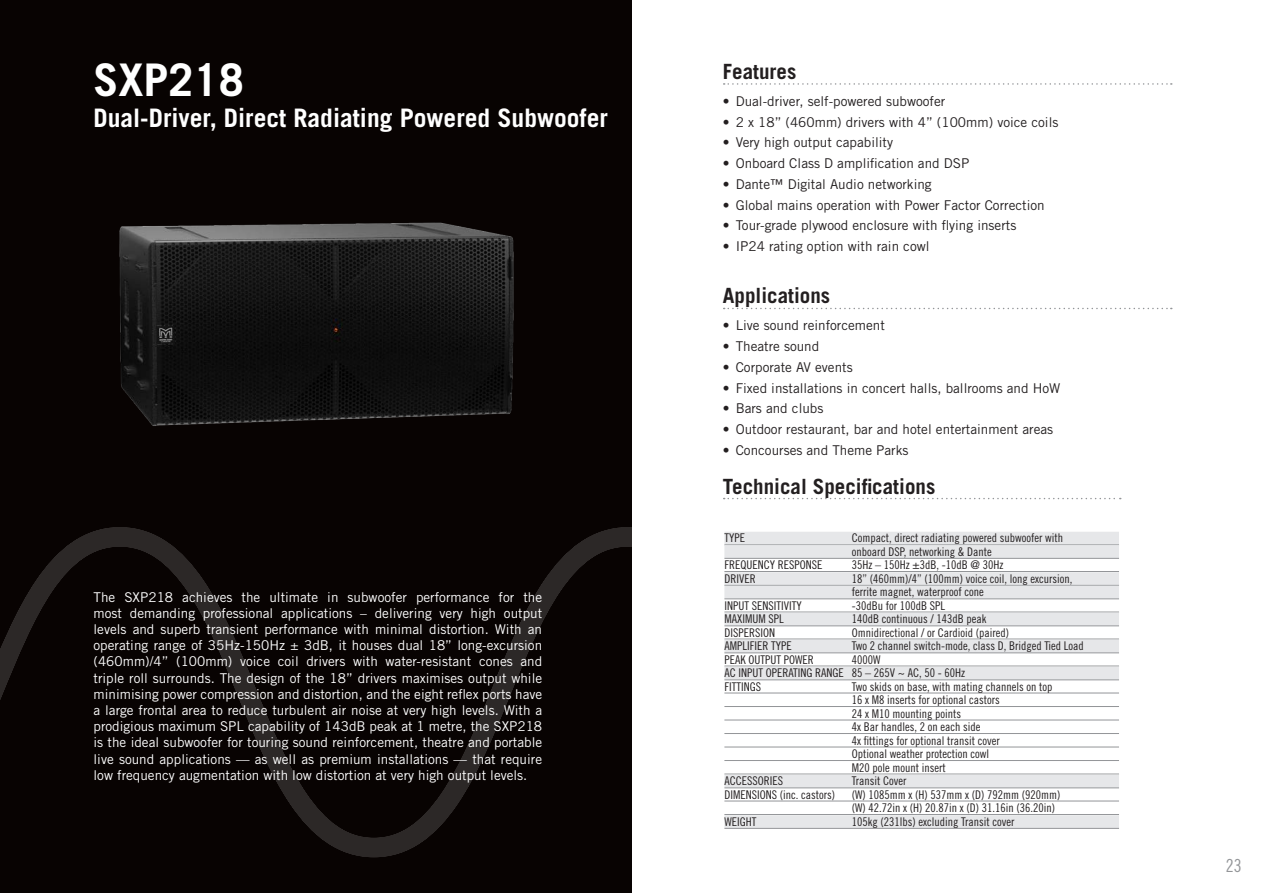
<style>
.page{position:relative;width:1263px;height:893px;background:#fff}
.page>*{position:absolute;margin:0;border:0;box-sizing:border-box;transform-origin:0 0}
.t1{font:700 45px "Trade Gothic LT Std";color:#fff}
.t2{font:700 25.5px "Trade Gothic LT Std";color:#fff}
.t3{font:700 21px "Trade Gothic LT Std";color:#231f20}
.t4{font:18px "Trade Gothic LT Std Cn 18";color:#939598}
.t5{font:13.5px/16.2px "Trade Gothic LT Std";color:#fff;text-align:justify}
.t6{font:13.5px "Trade Gothic LT Std";color:#231f20}
.t7{font:12px/13.5px "Trade Gothic LT Std Cn 18";color:#231f20}
</style>
<div class="page">
<div style="left:0;top:0;width:631px;height:893px;background:#080302"></div>
<svg style="left:0;top:527px;width:631px;height:330px"></svg>
<svg style="left:724px;top:83px;width:448px;height:2px"></svg>
<svg style="left:724px;top:308px;width:448px;height:1px"></svg>
<img style="left:119px;top:222px;width:395px;height:204px">
<svg style="left:724px;top:498px;width:397px;height:1px"></svg>
<div style="left:724px;top:532px;width:395px;height:12px;background:#e6e7e9"></div>
<hr style="left:724px;top:544px;width:395px;height:1px;background:#939598">
<div style="left:724px;top:545px;width:395px;height:13px;background:#e6e7e9"></div>
<hr style="left:724px;top:558px;width:395px;height:1px;background:#939598">
<hr style="left:724px;top:571px;width:395px;height:1px;background:#939598">
<div style="left:724px;top:572px;width:395px;height:13px;background:#e6e7e9"></div>
<hr style="left:724px;top:585px;width:395px;height:1px;background:#939598">
<div style="left:724px;top:586px;width:395px;height:12px;background:#e6e7e9"></div>
<hr style="left:724px;top:598px;width:395px;height:1px;background:#939598">
<hr style="left:724px;top:612px;width:395px;height:1px;background:#939598">
<div style="left:724px;top:613px;width:395px;height:12px;background:#e6e7e9"></div>
<hr style="left:724px;top:625px;width:395px;height:1px;background:#939598">
<hr style="left:724px;top:639px;width:395px;height:1px;background:#939598">
<div style="left:724px;top:640px;width:395px;height:12px;background:#e6e7e9"></div>
<hr style="left:724px;top:652px;width:395px;height:1px;background:#939598">
<hr style="left:724px;top:666px;width:395px;height:1px;background:#939598">
<div style="left:724px;top:667px;width:395px;height:12px;background:#e6e7e9"></div>
<hr style="left:724px;top:679px;width:395px;height:1px;background:#939598">
<hr style="left:724px;top:693px;width:395px;height:1px;background:#939598">
<hr style="left:724px;top:706px;width:395px;height:1px;background:#939598">
<hr style="left:724px;top:720px;width:395px;height:1px;background:#939598">
<hr style="left:724px;top:733px;width:395px;height:1px;background:#939598">
<hr style="left:724px;top:747px;width:395px;height:1px;background:#939598">
<hr style="left:724px;top:760px;width:395px;height:1px;background:#939598">
<hr style="left:724px;top:774px;width:395px;height:1px;background:#939598">
<div style="left:724px;top:775px;width:395px;height:12px;background:#e6e7e9"></div>
<hr style="left:724px;top:787px;width:395px;height:1px;background:#939598">
<hr style="left:724px;top:801px;width:395px;height:1px;background:#939598">
<hr style="left:724px;top:814px;width:395px;height:1px;background:#939598">
<div style="left:724px;top:815px;width:395px;height:13px;background:#e6e7e9"></div>
<hr style="left:724px;top:828px;width:395px;height:1px;background:#939598">
<h1 class="t1" style="left:94px;top:53px;width:152px">SXP218</h1>
<h2 class="t2" style="left:94px;top:102px;width:516px">Dual-Driver, Direct Radiating Powered Subwoofer</h2>
<p class="t5" style="left:94px;top:588px;width:450px">The SXP218 achieves the ultimate in subwoofer performance for the most demanding professional applications – delivering very high output levels and superb transient performance with minimal distortion. With an operating range of 35Hz-150Hz ± 3dB, it houses dual 18” long-excursion (460mm)/4” (100mm) voice coil drivers with water-resistant cones and triple roll surrounds. The design of the 18” drivers maximises output while minimising power compression and distortion, and the eight reflex ports have a large frontal area to reduce turbulent air noise at very high levels. With a prodigious maximum SPL capability of 143dB peak at 1 metre, the SXP218 is the ideal subwoofer for touring sound reinforcement, theatre and portable live sound applications — as well as premium installations — that require low frequency augmentation with low distortion at very high output levels.</p>
<h3 class="t3" style="left:723px;top:59px;width:75px">Features</h3>
<p class="t6" style="left:723px;top:93px;width:224px">• Dual-driver, self-powered subwoofer</p>
<p class="t6" style="left:723px;top:114px;width:337px">• 2 x 18” (460mm) drivers with 4” (100mm) voice coils</p>
<p class="t6" style="left:723px;top:134px;width:172px">• Very high output capability</p>
<p class="t6" style="left:723px;top:155px;width:248px">• Onboard Class D amplification and DSP</p>
<p class="t6" style="left:723px;top:176px;width:210px">• Dante™ Digital Audio networking</p>
<p class="t6" style="left:723px;top:197px;width:323px">• Global mains operation with Power Factor Correction</p>
<p class="t6" style="left:723px;top:217px;width:295px">• Tour-grade plywood enclosure with flying inserts</p>
<p class="t6" style="left:723px;top:238px;width:208px">• IP24 rating option with rain cowl</p>
<h3 class="t3" style="left:723px;top:283px;width:109px">Applications</h3>
<p class="t6" style="left:723px;top:317px;width:163px">• Live sound reinforcement</p>
<p class="t6" style="left:723px;top:338px;width:98px">• Theatre sound</p>
<p class="t6" style="left:723px;top:359px;width:131px">• Corporate AV events</p>
<p class="t6" style="left:723px;top:380px;width:339px">• Fixed installations in concert halls, ballrooms and HoW</p>
<p class="t6" style="left:723px;top:400px;width:102px">• Bars and clubs</p>
<p class="t6" style="left:723px;top:421px;width:332px">• Outdoor restaurant, bar and hotel entertainment areas</p>
<p class="t6" style="left:723px;top:442px;width:187px">• Concourses and Theme Parks</p>
<h3 class="t3" style="left:723px;top:473px;width:214px">Technical Specifications</h3>
<p class="t7" style="left:724px;top:531px;width:22px">TYPE</p>
<p class="t7" style="left:852px;top:531px;width:213px">Compact, direct radiating powered subwoofer with onboard DSP, networking &amp; Dante</p>
<p class="t7" style="left:724px;top:558px;width:99px">FREQUENCY RESPONSE</p>
<p class="t7" style="left:852px;top:558px;width:153px">35Hz – 150Hz ±3dB, -10dB @ 30Hz</p>
<p class="t7" style="left:724px;top:572px;width:33px">DRIVER</p>
<p class="t7" style="left:852px;top:572px;width:222px">18” (460mm)/4” (100mm) voice coil, long excursion, ferrite magnet, waterproof cone</p>
<p class="t7" style="left:724px;top:599px;width:79px">INPUT SENSITIVITY</p>
<p class="t7" style="left:852px;top:599px;width:95px">-30dBu for 100dB SPL</p>
<p class="t7" style="left:724px;top:612px;width:61px">MAXIMUM SPL</p>
<p class="t7" style="left:852px;top:612px;width:136px">140dB continuous / 143dB peak</p>
<p class="t7" style="left:724px;top:626px;width:52px">DISPERSION</p>
<p class="t7" style="left:852px;top:626px;width:159px">Omnidirectional / or Cardioid (paired)</p>
<p class="t7" style="left:724px;top:639px;width:69px">AMPLIFIER TYPE</p>
<p class="t7" style="left:852px;top:639px;width:233px">Two 2 channel switch-mode, class D, Bridged Tied Load</p>
<p class="t7" style="left:724px;top:653px;width:91px">PEAK OUTPUT POWER</p>
<p class="t7" style="left:724px;top:653px;width:242px;text-indent:128px">4000W<br>AC INPUT OPERATING RANGE 85 – 265V ~ AC, 50 - 60Hz<br>FITTINGS</p>
<p class="t7" style="left:852px;top:680px;width:202px">Two skids on base, with mating channels on top<br>16 x M8 inserts for optional castors<br>24 x M10 mounting points<br>4x Bar handles, 2 on each side<br>4x fittings for optional transit cover<br>Optional weather protection cowl<br>M20 pole mount insert</p>
<p class="t7" style="left:724px;top:774px;width:60px">ACCESSORIES</p>
<p class="t7" style="left:852px;top:774px;width:56px">Transit Cover</p>
<p class="t7" style="left:724px;top:788px;width:112px">DIMENSIONS (inc. castors)</p>
<p class="t7" style="left:852px;top:788px;width:210px">(W) 1085mm x (H) 537mm x (D) 792mm (920mm) (W) 42.72in x (H) 20.87in x (D) 31.16in (36.20in)</p>
<p class="t7" style="left:724px;top:815px;width:33px">WEIGHT</p>
<p class="t7" style="left:852px;top:815px;width:164px">105kg (231lbs) excluding Transit cover</p>
<h3 class="t4" style="left:1226px;top:855px;width:17px">23</h3>
</div>
